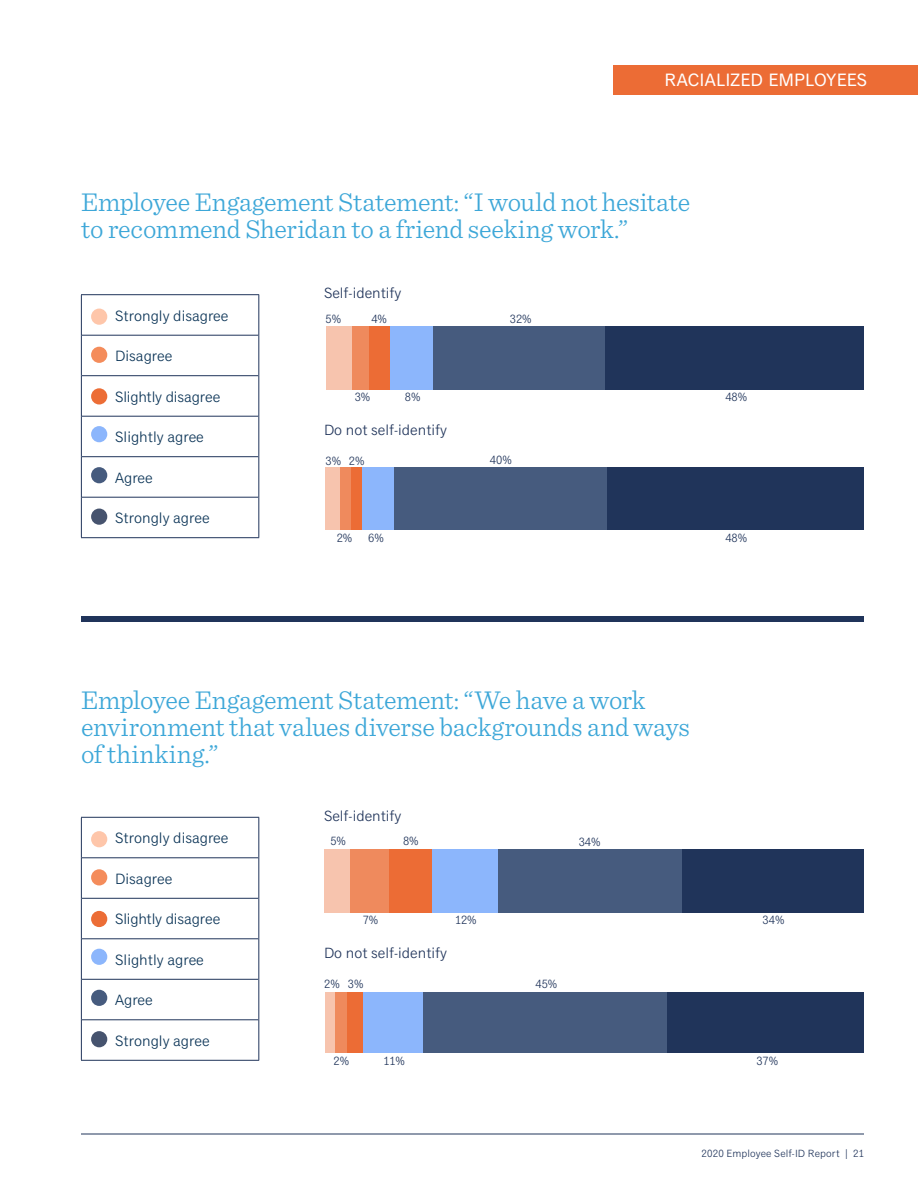
<style>
.page{position:relative;width:918px;height:1188px;background:#fff}
.page>*{position:absolute;margin:0;border:0;box-sizing:border-box;transform-origin:0 0}
._10_-_How_to_apply_t{font:300 27px/27px "Sentinel";letter-spacing:-.015em;color:#3da7d8}
.Text_WHITE{font:18px "Classic Grotesque Pro";letter-spacing:-.005em;color:#fff}
.Sentinel-Header-LB{font:15px "Classic Grotesque Pro";color:#0a3356}
.DB-Body{font:14.85px "Classic Grotesque Pro";color:#20345a}
.Sentinel-Header-LB-2{font:12px "Classic Grotesque Pro";color:#20345a}
.t1{font:10.5px "Classic Grotesque Pro";letter-spacing:.01em;color:#20345a}
</style>
<div class="page">
<hr style="left:81px;top:1134px;width:783px;height:1px;background:#20345a">
<div style="left:613px;top:65px;width:305px;height:29px;background:#ec6c35"></div>
<div style="left:81px;top:616px;width:783px;height:5px;background:#20345a"></div>
<div style="left:326px;top:326px;width:27px;height:63px;background:#f7c4ae"></div>
<div style="left:353px;top:326px;width:16px;height:63px;background:#ef8a5d"></div>
<div style="left:369px;top:326px;width:21px;height:63px;background:#ec6c35"></div>
<div style="left:390px;top:326px;width:44px;height:63px;background:#8cb6fc"></div>
<div style="left:434px;top:326px;width:172px;height:63px;background:#465b7e"></div>
<div style="left:606px;top:326px;width:258px;height:63px;background:#20345a"></div>
<div style="left:324px;top:849px;width:27px;height:63px;background:#f7c4ae"></div>
<div style="left:351px;top:849px;width:38px;height:63px;background:#ef8a5d"></div>
<div style="left:389px;top:849px;width:43px;height:63px;background:#ec6c35"></div>
<div style="left:432px;top:849px;width:66px;height:63px;background:#8cb6fc"></div>
<div style="left:498px;top:849px;width:184px;height:63px;background:#465b7e"></div>
<div style="left:682px;top:849px;width:182px;height:63px;background:#20345a"></div>
<div style="left:325px;top:467px;width:16px;height:63px;background:#f7c4ae"></div>
<div style="left:341px;top:467px;width:10px;height:63px;background:#ef8a5d"></div>
<div style="left:351px;top:467px;width:11px;height:63px;background:#ec6c35"></div>
<div style="left:362px;top:467px;width:32px;height:63px;background:#8cb6fc"></div>
<div style="left:394px;top:467px;width:213px;height:63px;background:#465b7e"></div>
<div style="left:607px;top:467px;width:257px;height:63px;background:#20345a"></div>
<div style="left:326px;top:992px;width:10px;height:61px;background:#f7c4ae"></div>
<div style="left:336px;top:992px;width:11px;height:61px;background:#ef8a5d"></div>
<div style="left:347px;top:992px;width:16px;height:61px;background:#ec6c35"></div>
<div style="left:363px;top:992px;width:60px;height:61px;background:#8cb6fc"></div>
<div style="left:423px;top:992px;width:245px;height:61px;background:#465b7e"></div>
<div style="left:668px;top:992px;width:196px;height:61px;background:#20345a"></div>
<div style="left:91px;top:831px;width:16px;height:16px;background:#fec6aa;border-radius:50%"></div>
<hr style="left:82px;top:857px;width:176px;height:1px;background:#20345a">
<hr style="left:82px;top:898px;width:176px;height:1px;background:#20345a">
<hr style="left:82px;top:938px;width:176px;height:1px;background:#20345a">
<hr style="left:82px;top:979px;width:176px;height:1px;background:#20345a">
<hr style="left:82px;top:1019px;width:176px;height:1px;background:#20345a">
<hr style="left:81px;top:817px;width:178px;height:1px;background:#20345a">
<hr style="left:81px;top:818px;width:1px;height:40px;background:#20345a">
<hr style="left:258px;top:818px;width:1px;height:40px;background:#20345a">
<hr style="left:81px;top:858px;width:1px;height:40px;background:#20345a">
<hr style="left:258px;top:858px;width:1px;height:40px;background:#20345a">
<hr style="left:81px;top:898px;width:1px;height:41px;background:#20345a">
<hr style="left:258px;top:898px;width:1px;height:41px;background:#20345a">
<hr style="left:81px;top:939px;width:1px;height:40px;background:#20345a">
<hr style="left:258px;top:939px;width:1px;height:40px;background:#20345a">
<hr style="left:81px;top:979px;width:1px;height:41px;background:#20345a">
<hr style="left:258px;top:979px;width:1px;height:41px;background:#20345a">
<hr style="left:81px;top:1020px;width:1px;height:40px;background:#20345a">
<hr style="left:258px;top:1020px;width:1px;height:40px;background:#20345a">
<hr style="left:81px;top:1060px;width:178px;height:1px;background:#20345a">
<div style="left:91px;top:869px;width:16px;height:16px;background:#f48c5b;border-radius:50%"></div>
<div style="left:91px;top:911px;width:16px;height:16px;background:#ec6d36;border-radius:50%"></div>
<div style="left:91px;top:949px;width:16px;height:16px;background:#8cb6fc;border-radius:50%"></div>
<div style="left:91px;top:990px;width:16px;height:16px;background:#465b7e;border-radius:50%"></div>
<div style="left:91px;top:1031px;width:16px;height:16px;background:#46536e;border-radius:50%"></div>
<div style="left:91px;top:309px;width:16px;height:16px;background:#fec6aa;border-radius:50%"></div>
<hr style="left:82px;top:335px;width:176px;height:1px;background:#20345a">
<hr style="left:82px;top:375px;width:176px;height:1px;background:#20345a">
<hr style="left:82px;top:416px;width:176px;height:1px;background:#20345a">
<hr style="left:82px;top:456px;width:176px;height:1px;background:#20345a">
<hr style="left:82px;top:497px;width:176px;height:1px;background:#20345a">
<hr style="left:81px;top:294px;width:178px;height:1px;background:#20345a">
<hr style="left:81px;top:295px;width:1px;height:40px;background:#20345a">
<hr style="left:258px;top:295px;width:1px;height:40px;background:#20345a">
<hr style="left:81px;top:335px;width:1px;height:41px;background:#20345a">
<hr style="left:258px;top:335px;width:1px;height:41px;background:#20345a">
<hr style="left:81px;top:376px;width:1px;height:40px;background:#20345a">
<hr style="left:258px;top:376px;width:1px;height:40px;background:#20345a">
<hr style="left:81px;top:416px;width:1px;height:41px;background:#20345a">
<hr style="left:258px;top:416px;width:1px;height:41px;background:#20345a">
<hr style="left:81px;top:457px;width:1px;height:40px;background:#20345a">
<hr style="left:258px;top:457px;width:1px;height:40px;background:#20345a">
<hr style="left:81px;top:497px;width:1px;height:40px;background:#20345a">
<hr style="left:258px;top:497px;width:1px;height:40px;background:#20345a">
<hr style="left:81px;top:537px;width:178px;height:1px;background:#20345a">
<div style="left:91px;top:347px;width:16px;height:16px;background:#f48c5b;border-radius:50%"></div>
<div style="left:91px;top:388px;width:16px;height:17px;background:#ec6d36;border-radius:50%"></div>
<div style="left:91px;top:426px;width:16px;height:16px;background:#8cb6fc;border-radius:50%"></div>
<div style="left:91px;top:467px;width:16px;height:16px;background:#465b7e;border-radius:50%"></div>
<div style="left:91px;top:509px;width:16px;height:16px;background:#46536e;border-radius:50%"></div>
<p class="Text_WHITE" style="left:664px;top:70px;width:204px">RACIALIZED EMPLOYEES</p>
<p class="_10_-_How_to_apply_t" style="left:81px;top:186px;width:611px">Employee Engagement Statement: “I would not hesitate to recommend Sheridan to a friend seeking work.”</p>
<p class="Sentinel-Header-LB" style="left:115px;top:307px;width:115px">Strongly disagree</p>
<p class="Sentinel-Header-LB" style="left:115px;top:347px;width:59px">Disagree</p>
<p class="Sentinel-Header-LB" style="left:115px;top:388px;width:107px">Slightly disagree</p>
<p class="Sentinel-Header-LB" style="left:115px;top:428px;width:90px">Slightly agree</p>
<p class="Sentinel-Header-LB" style="left:115px;top:469px;width:39px">Agree</p>
<p class="Sentinel-Header-LB" style="left:115px;top:509px;width:96px">Strongly agree</p>
<p class="DB-Body" style="left:324px;top:284px;width:79px">Self-identify</p>
<p class="Sentinel-Header-LB-2" style="left:326px;top:312px;width:17px">5%</p>
<p class="Sentinel-Header-LB-2" style="left:371px;top:312px;width:17px">4%</p>
<p class="Sentinel-Header-LB-2" style="left:355px;top:390px;width:17px">3%</p>
<p class="Sentinel-Header-LB-2" style="left:405px;top:390px;width:17px">8%</p>
<p class="DB-Body" style="left:324px;top:421px;width:124px">Do not self-identify</p>
<p class="Sentinel-Header-LB-2" style="left:326px;top:453px;width:17px">3%</p>
<p class="Sentinel-Header-LB-2" style="left:349px;top:453px;width:17px">2%</p>
<p class="Sentinel-Header-LB-2" style="left:337px;top:531px;width:17px">2%</p>
<p class="Sentinel-Header-LB-2" style="left:368px;top:531px;width:17px">6%</p>
<p class="Sentinel-Header-LB-2" style="left:510px;top:312px;width:23px">32%</p>
<p class="Sentinel-Header-LB-2" style="left:490px;top:453px;width:23px">40%</p>
<p class="Sentinel-Header-LB-2" style="left:725px;top:390px;width:23px">48%</p>
<p class="Sentinel-Header-LB-2" style="left:725px;top:531px;width:23px">48%</p>
<p class="_10_-_How_to_apply_t" style="left:81px;top:685px;width:610px">Employee Engagement Statement: “We have a work environment that values diverse backgrounds and ways of thinking.”</p>
<p class="Sentinel-Header-LB" style="left:115px;top:829px;width:115px">Strongly disagree</p>
<p class="Sentinel-Header-LB" style="left:115px;top:870px;width:59px">Disagree</p>
<p class="Sentinel-Header-LB" style="left:115px;top:910px;width:107px">Slightly disagree</p>
<p class="Sentinel-Header-LB" style="left:115px;top:951px;width:90px">Slightly agree</p>
<p class="Sentinel-Header-LB" style="left:115px;top:991px;width:39px">Agree</p>
<p class="Sentinel-Header-LB" style="left:115px;top:1032px;width:96px">Strongly agree</p>
<p class="DB-Body" style="left:324px;top:807px;width:79px">Self-identify</p>
<p class="Sentinel-Header-LB-2" style="left:330px;top:834px;width:17px">5%</p>
<p class="Sentinel-Header-LB-2" style="left:403px;top:834px;width:17px">8%</p>
<p class="Sentinel-Header-LB-2" style="left:363px;top:913px;width:17px">7%</p>
<p class="DB-Body" style="left:324px;top:945px;width:124px">Do not self-identify</p>
<p class="Sentinel-Header-LB-2" style="left:324px;top:977px;width:17px">2%</p>
<p class="Sentinel-Header-LB-2" style="left:348px;top:977px;width:17px">3%</p>
<p class="Sentinel-Header-LB-2" style="left:455px;top:913px;width:23px">12%</p>
<p class="Sentinel-Header-LB-2" style="left:334px;top:1054px;width:17px">2%</p>
<p class="Sentinel-Header-LB-2" style="left:383px;top:1054px;width:23px">11%</p>
<p class="Sentinel-Header-LB-2" style="left:579px;top:835px;width:23px">34%</p>
<p class="Sentinel-Header-LB-2" style="left:536px;top:977px;width:23px">45%</p>
<p class="Sentinel-Header-LB-2" style="left:763px;top:913px;width:23px">34%</p>
<p class="Sentinel-Header-LB-2" style="left:756px;top:1054px;width:23px">37%</p>
<p class="t1" style="left:702px;top:1147px;width:164px">2020 Employee Self-ID Report | 21</p>
</div>
